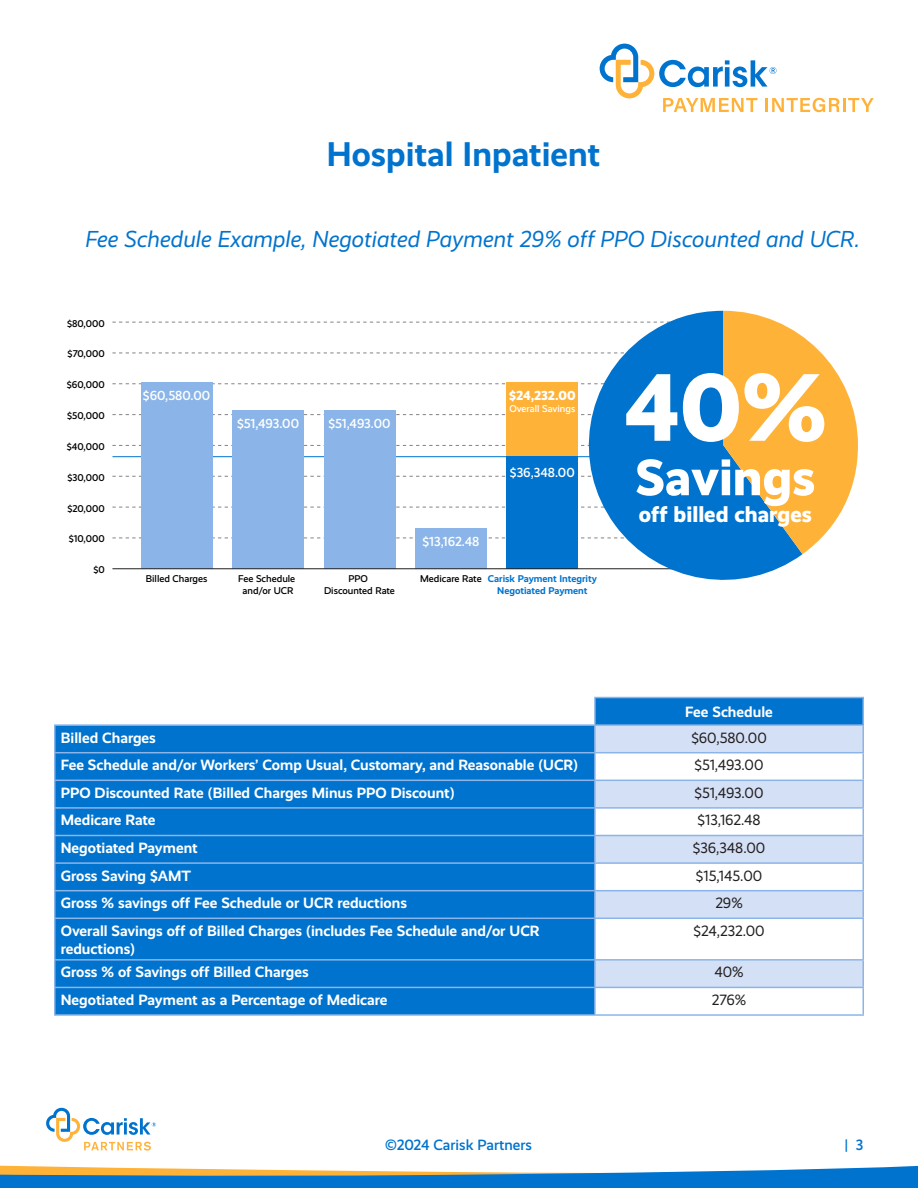
<style>
.page{position:relative;width:918px;height:1188px;background:#fff}
.page>*{position:absolute;margin:0;border:0;box-sizing:border-box;transform-origin:0 0}
.t1{font:800 96.6px "Realist";color:#fff}
.t2{font:800 51.45px "Realist";color:#fff}
.t3{font:700 34.5px "Realist";color:#0073ce}
.t4{font:italic 23.25px "Realist";color:#0073ce}
.t5{font:800 22.35px "Realist";color:#fff}
.t6{font:700 15px/18px "Realist";color:#fff}
.t7{font:15px "Realist";color:#231f20}
.t8{font:500 15px "Realist";color:#0073ce}
.t9{font:500 13.2px "Realist";color:#fff}
.t10{font:800 13.2px "Realist";letter-spacing:-.01em;color:#fff}
.t11{font:500 9.9px/11.9px "Realist";color:#000;text-align:center}
.t12{font:700 9.9px/11.9px "Realist";color:#0073ce;text-align:center}
.t13{font:500 9.9px "Realist";color:#fff}
</style>
<div class="page">
<svg style="left:0;top:1165px;width:918px;height:23px"></svg>
<svg style="left:46px;top:1108px;width:110px;height:43px"></svg>
<svg style="left:600px;top:44px;width:274px;height:68px"></svg>
<div style="left:595px;top:698px;width:268px;height:27px;background:#0073ce"></div>
<div style="left:56px;top:726px;width:538px;height:288px;background:#0073ce"></div>
<svg style="left:596px;top:726px;width:266px;height:261px;fill:#d4e0f6"></svg>
<hr style="left:594px;top:697px;width:270px;height:1px;background:#8bb5e8">
<hr style="left:594px;top:698px;width:2px;height:26px;background:#8bb5e8">
<hr style="left:862px;top:698px;width:2px;height:26px;background:#8bb5e8">
<hr style="left:54px;top:724px;width:541px;height:2px;background:#8bb5e8">
<hr style="left:54px;top:726px;width:2px;height:26px;background:#8bb5e8">
<hr style="left:595px;top:724px;width:269px;height:2px;background:#8bb5e8">
<hr style="left:594px;top:726px;width:2px;height:26px;background:#8bb5e8">
<hr style="left:862px;top:726px;width:2px;height:26px;background:#8bb5e8">
<hr style="left:54px;top:752px;width:541px;height:1px;background:#8bb5e8">
<hr style="left:54px;top:753px;width:2px;height:27px;background:#8bb5e8">
<hr style="left:595px;top:752px;width:269px;height:1px;background:#8bb5e8">
<hr style="left:594px;top:753px;width:2px;height:27px;background:#8bb5e8">
<hr style="left:862px;top:753px;width:2px;height:27px;background:#8bb5e8">
<hr style="left:54px;top:780px;width:541px;height:1px;background:#8bb5e8">
<hr style="left:54px;top:781px;width:2px;height:26px;background:#8bb5e8">
<hr style="left:595px;top:780px;width:269px;height:1px;background:#8bb5e8">
<hr style="left:594px;top:781px;width:2px;height:26px;background:#8bb5e8">
<hr style="left:862px;top:781px;width:2px;height:26px;background:#8bb5e8">
<hr style="left:595px;top:807px;width:269px;height:2px;background:#8bb5e8">
<hr style="left:594px;top:809px;width:2px;height:26px;background:#8bb5e8">
<hr style="left:862px;top:809px;width:2px;height:26px;background:#8bb5e8">
<hr style="left:54px;top:836px;width:2px;height:26px;background:#8bb5e8">
<hr style="left:595px;top:835px;width:269px;height:1px;background:#8bb5e8">
<hr style="left:594px;top:836px;width:2px;height:26px;background:#8bb5e8">
<hr style="left:862px;top:836px;width:2px;height:26px;background:#8bb5e8">
<hr style="left:595px;top:862px;width:269px;height:2px;background:#8bb5e8">
<hr style="left:594px;top:864px;width:2px;height:26px;background:#8bb5e8">
<hr style="left:862px;top:864px;width:2px;height:26px;background:#8bb5e8">
<hr style="left:54px;top:891px;width:2px;height:27px;background:#8bb5e8">
<hr style="left:595px;top:890px;width:269px;height:1px;background:#8bb5e8">
<hr style="left:594px;top:891px;width:2px;height:27px;background:#8bb5e8">
<hr style="left:862px;top:891px;width:2px;height:27px;background:#8bb5e8">
<hr style="left:595px;top:918px;width:269px;height:1px;background:#8bb5e8">
<hr style="left:594px;top:919px;width:2px;height:40px;background:#8bb5e8">
<hr style="left:862px;top:919px;width:2px;height:40px;background:#8bb5e8">
<hr style="left:54px;top:961px;width:2px;height:26px;background:#8bb5e8">
<hr style="left:595px;top:959px;width:269px;height:2px;background:#8bb5e8">
<hr style="left:594px;top:961px;width:2px;height:26px;background:#8bb5e8">
<hr style="left:862px;top:961px;width:2px;height:26px;background:#8bb5e8">
<hr style="left:595px;top:987px;width:269px;height:1px;background:#8bb5e8">
<hr style="left:594px;top:988px;width:2px;height:26px;background:#8bb5e8">
<hr style="left:862px;top:988px;width:2px;height:26px;background:#8bb5e8">
<hr style="left:595px;top:1014px;width:269px;height:2px;background:#8bb5e8">
<hr style="left:54px;top:807px;width:541px;height:2px;background:#8bb5e8">
<hr style="left:54px;top:809px;width:2px;height:26px;background:#8bb5e8">
<hr style="left:54px;top:835px;width:541px;height:1px;background:#8bb5e8">
<hr style="left:54px;top:862px;width:541px;height:2px;background:#8bb5e8">
<hr style="left:54px;top:864px;width:2px;height:26px;background:#8bb5e8">
<hr style="left:54px;top:890px;width:541px;height:1px;background:#8bb5e8">
<hr style="left:54px;top:918px;width:541px;height:1px;background:#8bb5e8">
<hr style="left:54px;top:919px;width:2px;height:40px;background:#8bb5e8">
<hr style="left:54px;top:959px;width:541px;height:2px;background:#8bb5e8">
<hr style="left:54px;top:987px;width:541px;height:1px;background:#8bb5e8">
<hr style="left:54px;top:988px;width:2px;height:26px;background:#8bb5e8">
<hr style="left:54px;top:1014px;width:541px;height:2px;background:#8bb5e8">
<hr style="left:112px;top:456px;width:599px;height:1px;background:#0073ce">
<svg style="left:112px;top:538px;width:395px;height:1px"></svg>
<svg style="left:112px;top:507px;width:395px;height:1px"></svg>
<svg style="left:112px;top:476px;width:395px;height:1px"></svg>
<svg style="left:112px;top:445px;width:395px;height:1px"></svg>
<svg style="left:112px;top:414px;width:395px;height:1px"></svg>
<svg style="left:112px;top:384px;width:395px;height:1px"></svg>
<svg style="left:112px;top:353px;width:459px;height:1px"></svg>
<svg style="left:112px;top:322px;width:459px;height:1px"></svg>
<div style="left:507px;top:382px;width:71px;height:187px;background:#ffb238"></div>
<div style="left:507px;top:457px;width:71px;height:112px;background:#0073ce"></div>
<div style="left:415px;top:528px;width:72px;height:41px;background:#8bb5e8"></div>
<div style="left:324px;top:410px;width:71px;height:159px;background:#8bb5e8"></div>
<div style="left:233px;top:410px;width:71px;height:159px;background:#8bb5e8"></div>
<div style="left:141px;top:382px;width:71px;height:187px;background:#8bb5e8"></div>
<hr style="left:112px;top:568px;width:574px;height:1px;background:#231f20">
<svg style="left:571px;top:311px;width:232px;height:269px;fill:#0073ce"></svg>
<svg style="left:723px;top:311px;width:135px;height:243px"></svg>
<p class="t3" style="left:327px;top:134px;width:275px">Hospital Inpatient</p>
<p class="t4" style="left:85px;top:226px;width:776px">Fee Schedule Example, Negotiated Payment 29% off PPO Discounted and UCR.</p>
<p class="t11" style="left:67px;top:317px;width:39px">$80,000</p>
<p class="t11" style="left:68px;top:348px;width:39px">$70,000</p>
<p class="t11" style="left:67px;top:379px;width:39px">$60,000</p>
<p class="t11" style="left:67px;top:410px;width:39px">$50,000</p>
<p class="t11" style="left:67px;top:441px;width:39px">$40,000</p>
<p class="t11" style="left:68px;top:472px;width:39px">$30,000</p>
<p class="t11" style="left:67px;top:502px;width:39px">$20,000</p>
<p class="t11" style="left:69px;top:533px;width:37px">$10,000</p>
<p class="t11" style="left:93px;top:564px;width:13px">$0</p>
<p class="t9" style="left:143px;top:388px;width:69px">$60,580.00</p>
<p class="t9" style="left:237px;top:416px;width:63px">$51,493.00</p>
<p class="t9" style="left:329px;top:416px;width:63px">$51,493.00</p>
<p class="t9" style="left:422px;top:534px;width:58px">$13,162.48</p>
<p class="t10" style="left:509px;top:388px;width:68px">$24,232.00</p>
<p class="t13" style="left:509px;top:403px;width:67px">Overall Savings</p>
<p class="t9" style="left:510px;top:465px;width:66px">$36,348.00</p>
<p class="t11" style="left:146px;top:573px;width:63px">Billed Charges</p>
<p class="t11" style="left:238px;top:573px;width:59px">Fee Schedule and/or UCR</p>
<p class="t11" style="left:348px;top:573px;width:21px">PPO</p>
<p class="t11" style="left:420px;top:573px;width:63px">Medicare Rate</p>
<p class="t11" style="left:324px;top:584px;width:72px">Discounted Rate</p>
<p class="t12" style="left:488px;top:573px;width:111px">Carisk Payment Integrity<br>Negotiated Payment</p>
<p class="t1" style="left:625px;top:350px;width:203px">40%</p>
<p class="t2" style="left:635px;top:447px;width:181px">Savings</p>
<p class="t5" style="left:639px;top:501px;width:175px">off billed charges</p>
<p class="t6" style="left:685px;top:703px;width:89px">Fee Schedule</p>
<p class="t6" style="left:61px;top:729px;width:97px">Billed Charges</p>
<p class="t7" style="left:691px;top:729px;width:77px">$60,580.00</p>
<p class="t6" style="left:61px;top:756px;width:519px">Fee Schedule and/or Workers’ Comp Usual, Customary, and Reasonable (UCR)</p>
<p class="t7" style="left:695px;top:757px;width:70px">$51,493.00</p>
<p class="t6" style="left:61px;top:784px;width:395px">PPO Discounted Rate (Billed Charges Minus PPO Discount)</p>
<p class="t7" style="left:695px;top:784px;width:70px">$51,493.00</p>
<p class="t6" style="left:61px;top:811px;width:96px">Medicare Rate</p>
<p class="t7" style="left:698px;top:812px;width:65px">$13,162.48</p>
<p class="t6" style="left:61px;top:839px;width:138px">Negotiated Payment</p>
<p class="t7" style="left:693px;top:839px;width:74px">$36,348.00</p>
<p class="t6" style="left:61px;top:867px;width:132px">Gross Saving $AMT</p>
<p class="t7" style="left:696px;top:867px;width:68px">$15,145.00</p>
<p class="t6" style="left:61px;top:894px;width:348px">Gross % savings off Fee Schedule or UCR reductions</p>
<p class="t7" style="left:715px;top:895px;width:29px">29%</p>
<p class="t6" style="left:61px;top:922px;width:481px">Overall Savings off of Billed Charges (includes Fee Schedule and/or UCR reductions)</p>
<p class="t7" style="left:693px;top:922px;width:73px">$24,232.00</p>
<p class="t6" style="left:61px;top:963px;width:249px">Gross % of Savings off Billed Charges</p>
<p class="t7" style="left:715px;top:964px;width:31px">40%</p>
<p class="t6" style="left:61px;top:991px;width:328px">Negotiated Payment as a Percentage of Medicare</p>
<p class="t7" style="left:712px;top:991px;width:36px">276%</p>
<p class="t8" style="left:385px;top:1136px;width:148px">©2024 Carisk Partners</p>
<p class="t8" style="left:844px;top:1136px;width:20px">| 3</p>
</div>
